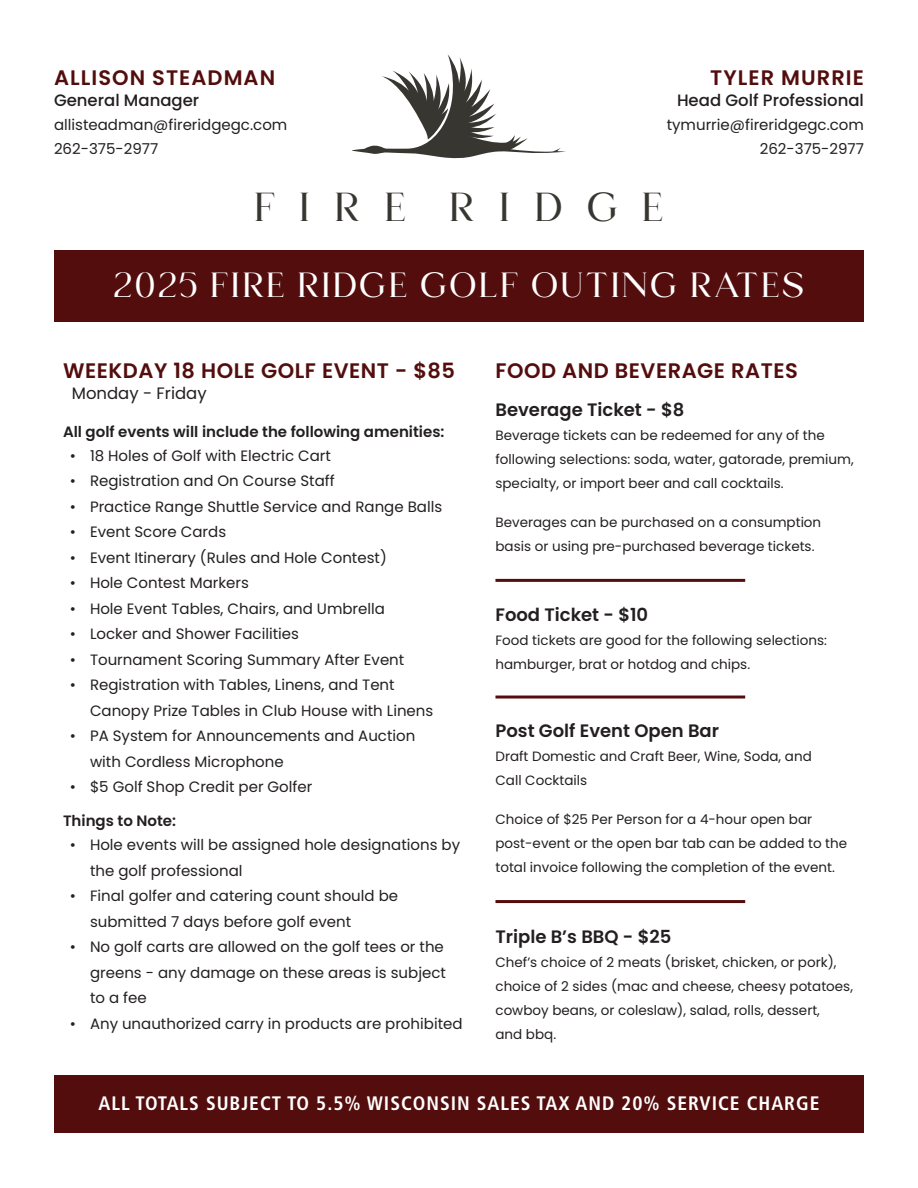
<style>
.page{position:relative;width:918px;height:1188px;background:#fff}
.page>*{position:absolute;margin:0;border:0;box-sizing:border-box;transform-origin:0 0}
.t1{font:39.9px "Helma";letter-spacing:.6em;color:#383631}
.t2{font:34.5px "Helma";letter-spacing:.05em;color:#fff}
.t3{font:600 21px "Poppins";letter-spacing:.025em;color:#530d0d}
.t4{font:600 21px "Poppins";letter-spacing:.05em;color:#530d0d}
.t5{font:700 condensed 19.5px "Frutiger LT Std";letter-spacing:.05em;color:#fff}
.t6{font:600 18px "Poppins";color:#231f20}
.t7{font:500 16.5px "Poppins";color:#231f20}
.t8{font:16.5px "Poppins";color:#231f20}
.t9{font:15px/25.5px "Poppins";color:#231f20}
.t10{font:600 15px "Poppins";color:#231f20}
.t11{font:13.5px/24px "Poppins";color:#231f20}
</style>
<div class="page">
<div style="left:54px;top:250px;width:810px;height:71px;background:#530d0d"></div>
<div style="left:54px;top:1076px;width:810px;height:57px;background:#530d0d"></div>
<svg style="left:352px;top:54px;width:214px;height:105px"></svg>
<hr style="left:495px;top:579px;width:250px;height:3px;background:#530d0d">
<hr style="left:495px;top:696px;width:250px;height:3px;background:#530d0d">
<hr style="left:495px;top:900px;width:250px;height:3px;background:#530d0d">
<h3 class="t4" style="left:54px;top:66px;width:223px">ALLISON STEADMAN</h3>
<p class="t7" style="left:54px;top:91px;width:147px">General Manager</p>
<p class="t9" style="left:54px;top:113px;width:235px;line-height:24px">allisteadman@fireridgegc.com<br>262-375-2977</p>
<h3 class="t4" style="left:710px;top:66px;width:155px">TYLER MURRIE</h3>
<p class="t7" style="left:677px;top:91px;width:188px">Head Golf Professional</p>
<p class="t9" style="left:667px;top:113px;width:199px;line-height:24px;text-align:right">tymurrie@fireridgegc.com<br>262-375-2977</p>
<h1 class="t1" style="left:254px;top:183px;width:412px">FIRE RIDGE</h1>
<h2 class="t2" style="left:114px;top:265px;width:692px">2025 FIRE RIDGE GOLF OUTING RATES</h2>
<h3 class="t3" style="left:63px;top:359px;width:394px">WEEKDAY 18 HOLE GOLF EVENT - $85</h3>
<p class="t8" style="left:72px;top:384px;width:136px">Monday - Friday</p>
<p class="t10" style="left:63px;top:423px;width:383px">All golf events will include the following amenities:</p>
<p class="t9" style="left:70px;top:443px;width:263px">• 18 Holes of Golf with Electric Cart</p>
<p class="t9" style="left:70px;top:468px;width:266px">• Registration and On Course Staff</p>
<p class="t9" style="left:70px;top:494px;width:374px">• Practice Range Shuttle Service and Range Balls</p>
<p class="t9" style="left:70px;top:519px;width:158px">• Event Score Cards</p>
<p class="t9" style="left:70px;top:545px;width:319px">• Event Itinerary (Rules and Hole Contest)</p>
<p class="t9" style="left:70px;top:570px;width:181px">• Hole Contest Markers</p>
<p class="t9" style="left:70px;top:596px;width:317px">• Hole Event Tables, Chairs, and Umbrella</p>
<p class="t9" style="left:70px;top:621px;width:231px">• Locker and Shower Facilities</p>
<p class="t9" style="left:70px;top:647px;width:336px">• Tournament Scoring Summary After Event</p>
<p class="t9" style="left:90px;top:672px;width:345px;text-indent:-20px">• Registration with Tables, Linens, and Tent<br>Canopy Prize Tables in Club House with Linens</p>
<p class="t9" style="left:90px;top:723px;width:327px;text-indent:-20px">• PA System for Announcements and Auction with Cordless Microphone</p>
<p class="t9" style="left:70px;top:774px;width:244px">• $5 Golf Shop Credit per Golfer</p>
<p class="t10" style="left:63px;top:812px;width:115px">Things to Note:</p>
<p class="t9" style="left:90px;top:832px;width:372px;text-indent:-20px">• Hole events will be assigned hole designations by the golf professional</p>
<p class="t9" style="left:90px;top:883px;width:310px;text-indent:-20px">• Final golfer and catering count should be submitted 7 days before golf event</p>
<p class="t9" style="left:90px;top:934px;width:357px;text-indent:-20px">• No golf carts are allowed on the golf tees or the greens - any damage on these areas is subject to a fee</p>
<p class="t9" style="left:70px;top:1011px;width:394px">• Any unauthorized carry in products are prohibited</p>
<h3 class="t3" style="left:495px;top:359px;width:304px">FOOD AND BEVERAGE RATES</h3>
<p class="t6" style="left:495px;top:399px;width:190px">Beverage Ticket - $8</p>
<p class="t11" style="left:495px;top:423px;width:360px">Beverage tickets can be redeemed for any of the following selections: soda, water, gatorade, premium, specialty, or import beer and call cocktails.</p>
<p class="t11" style="left:495px;top:510px;width:327px">Beverages can be purchased on a consumption basis or using pre-purchased beverage tickets.</p>
<p class="t6" style="left:495px;top:604px;width:154px">Food Ticket - $10</p>
<p class="t11" style="left:495px;top:628px;width:333px">Food tickets are good for the following selections: hamburger, brat or hotdog and chips.</p>
<p class="t6" style="left:495px;top:721px;width:225px">Post Golf Event Open Bar</p>
<p class="t11" style="left:495px;top:745px;width:318px">Draft Domestic and Craft Beer, Wine, Soda, and<br>Call Cocktails</p>
<p class="t11" style="left:495px;top:808px;width:353px">Choice of $25 Per Person for a 4-hour open bar post-event or the open bar tab can be added to the total invoice following the completion of the event.</p>
<p class="t6" style="left:495px;top:927px;width:177px">Triple B’s BBQ - $25</p>
<p class="t11" style="left:495px;top:951px;width:359px">Chef’s choice of 2 meats (brisket, chicken, or pork), choice of 2 sides (mac and cheese, cheesy potatoes, cowboy beans, or coleslaw), salad, rolls, dessert,<br>and bbq.</p>
<h3 class="t5" style="left:98px;top:1092px;width:723px">ALL TOTALS SUBJECT TO 5.5% WISCONSIN SALES TAX AND 20% SERVICE CHARGE</h3>
</div>
